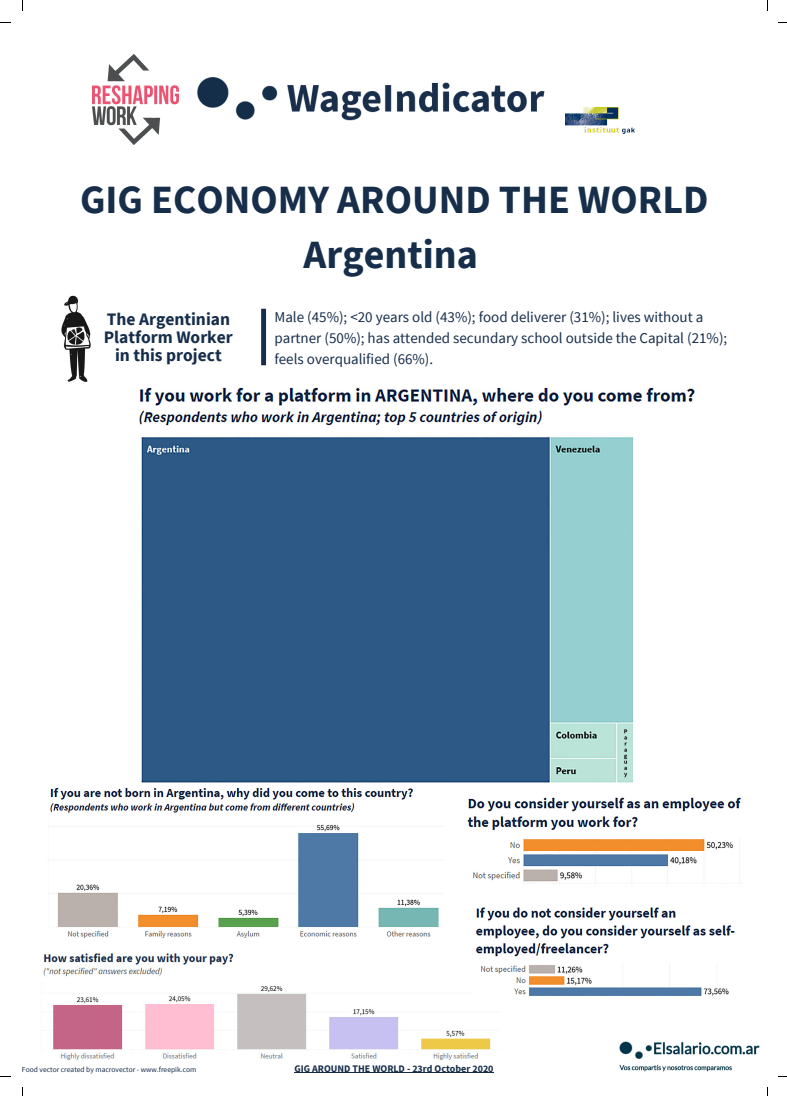
<style>
.page{position:relative;width:787px;height:1096px;background:#fff}
.page>*{position:absolute;margin:0;border:0;box-sizing:border-box;transform-origin:0 0}
.t1{font:700 40px/54.8px "Source Sans Pro";color:#172e4b;text-align:center}
.t2{font:700 17.5px/17.9px "Source Sans Pro";color:#172e4b;text-align:center}
.t3{font:15px/20.6px "Source Sans Pro";color:#172e4b}
.t4{font:700 10px "Source Sans Pro";color:#172e4b}
.t5{font:7.5px "Source Sans Pro";color:#172e4b}
</style>
<div class="page">
<img style="left:197px;top:77px;width:348px;height:44px">
<img style="left:93px;top:55px;width:86px;height:90px">
<img style="left:566px;top:108px;width:68px;height:26px">
<img style="left:61px;top:295px;width:30px;height:87px">
<svg style="left:261px;top:309px;width:5px;height:56px"></svg>
<img style="left:139px;top:387px;width:556px;height:396px">
<img style="left:50px;top:787px;width:389px;height:151px">
<img style="left:619px;top:1041px;width:141px;height:31px">
<img style="left:467px;top:797px;width:274px;height:86px">
<img style="left:43px;top:953px;width:448px;height:107px">
<img style="left:473px;top:907px;width:262px;height:93px">
<hr style="left:294px;top:1072px;width:200px;height:1px;background:#172e4b">
<h1 class="t1" style="left:80px;top:171px;width:630px">GIG ECONOMY AROUND THE WORLD<br>Argentina</h1>
<p class="t2" style="left:104px;top:310px;width:131px">The Argentinian<br>Platform Worker in this project</p>
<p class="t3" style="left:274px;top:306px;width:454px">Male (45%); &lt;20 years old (43%); food deliverer (31%); lives without a partner (50%); has attended secundary school outside the Capital (21%); feels overqualified (66%).</p>
<p class="t5" style="left:22px;top:1064px;width:176px">Food vector created by macrovector - www.freepik.com</p>
<p class="t4" style="left:294px;top:1061px;width:201px">GIG AROUND THE WORLD - 23rd October 2020</p>
</div>
